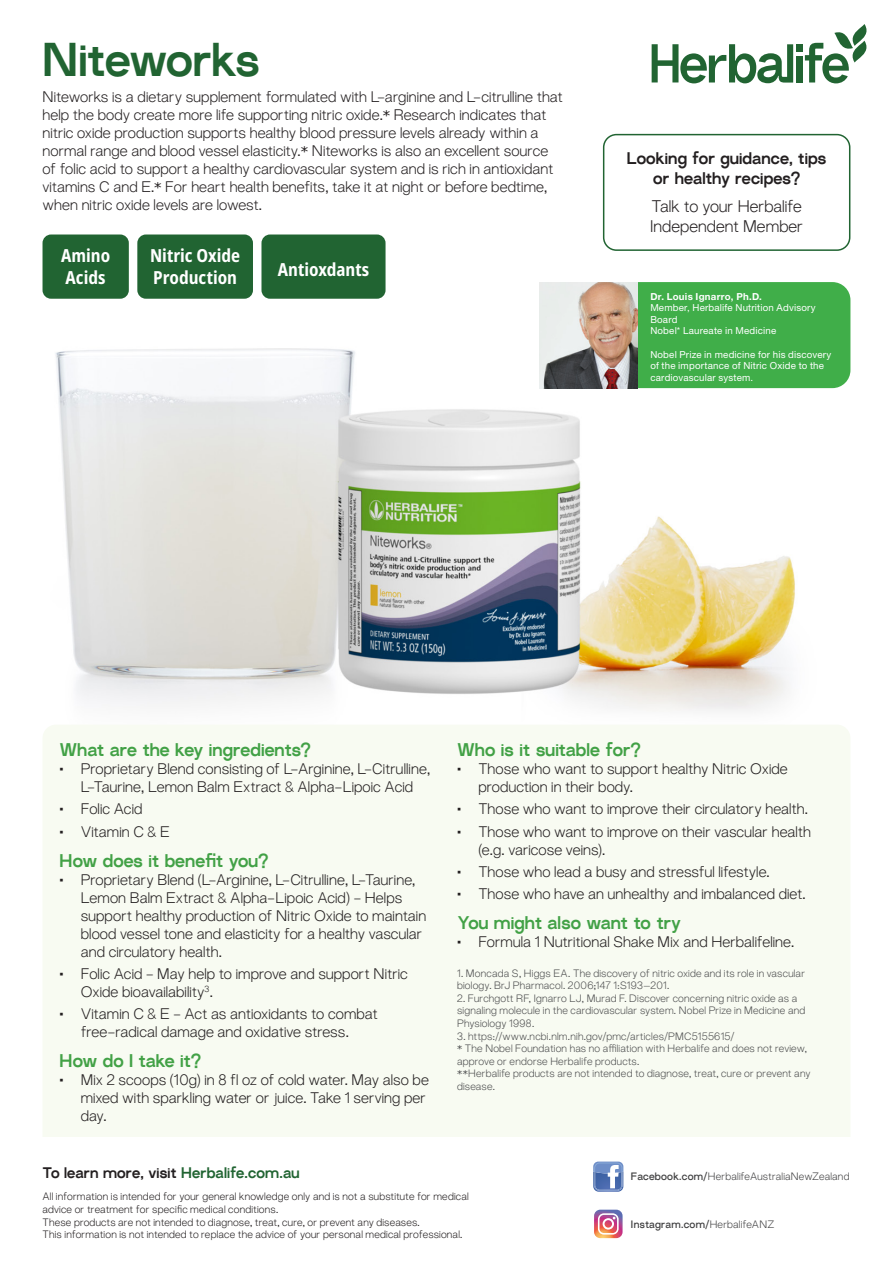
<style>
.page{position:relative;width:893px;height:1263px;background:#fff}
.page>*{position:absolute;margin:0;border:0;box-sizing:border-box;transform-origin:0 0}
.Product_Name{font:700 46.5px "Herbalife Natural";letter-spacing:-.025em;color:#216432}
.Subheading{font:700 18px "Herbalife Natural";letter-spacing:-.005em;color:#42a146}
.Box_Text{font:700 condensed 18px/21.6px "Noto Sans";color:#fff}
.t1{font:700 16.5px/19.8px "Herbalife Natural";letter-spacing:.005em;color:#231f20;text-align:center}
.t2{font:300 16.5px/19.8px "Herbalife Natural";color:#231f20}
.Body_Text{font:300 15px/18px "Herbalife Natural";color:#231f20}
.t3{font:700 15px "Herbalife Natural";color:#231f20}
.Product_Disclaimer{font:12px "Herbalife Natural";letter-spacing:.01em;color:#231f20}
.Fine_Print{font:300 10.5px/12.6px "Herbalife Natural";letter-spacing:.02em;color:#4b4c4d}
.t4{font:300 10.5px/12.6px "Herbalife Natural";letter-spacing:.015em;color:#231f20}
.t5{font:300 10.5px "Herbalife Natural";letter-spacing:.01em;color:#3e3e3f}
.t6{font:500 10.5px "Herbalife Natural";letter-spacing:.015em;color:#3e3e3f}
.t7{font:9.75px/11.7px "Helvetica Neue LTW1 G";letter-spacing:.02em;color:#fff}
.t8{font:700 9.75px "Helvetica Neue LTW1 G";letter-spacing:.03em;color:#fff}
.s1{color:#216432}
.s2{font-weight:500}
.s3{font-weight:300}
</style>
<div class="page">
<img style="left:42px;top:137px;width:809px;height:598px">
<div style="left:43px;top:234px;width:86px;height:65px;background:#216432;border-radius:9px"></div>
<div style="left:137px;top:234px;width:116px;height:65px;background:#216432;border-radius:9px"></div>
<div style="left:261px;top:234px;width:125px;height:65px;background:#216432;border-radius:9px"></div>
<div style="left:43px;top:725px;width:807px;height:447px;background:#f8fbf2;border-radius:14px"></div>
<div style="left:540px;top:282px;width:310px;height:106px;background:#40ae49;border-radius:18px"></div>
<img style="left:540px;top:282px;width:97px;height:106px">
<div style="left:0;top:1137px;width:893px;height:126px;background:#fff"></div>
<svg style="left:594px;top:1210px;width:29px;height:28px"></svg>
<svg style="left:593px;top:1161px;width:30px;height:31px"></svg>
<div style="left:796px;top:45px;width:6px;height:7px;background:#216432"></div>
<div style="left:796px;top:56px;width:6px;height:26px;background:#216432"></div>
<svg style="left:805px;top:24px;width:62px;height:59px"></svg>
<svg style="left:652px;top:44px;width:141px;height:39px"></svg>
<div style="left:603px;top:134px;width:247px;height:117px;border:2px solid #216432;border-radius:13px"></div>
<p class="Product_Name" style="left:43px;top:32px;width:219px">Niteworks</p>
<p class="Body_Text" style="left:43px;top:88px;width:522px">Niteworks is a dietary supplement formulated with L-arginine and L-citrulline that help the body create more life supporting nitric oxide.* Research indicates that nitric oxide production supports healthy blood pressure levels already within a normal range and blood vessel elasticity.* Niteworks is also an excellent source of folic acid to support a healthy cardiovascular system and is rich in antioxidant vitamins C and E.* For heart health benefits, take it at night or before bedtime, when nitric oxide levels are lowest.</p>
<p class="Box_Text" style="left:61px;top:245px;width:51px">Amino<br>Acids</p>
<p class="Box_Text" style="left:150px;top:245px;width:92px">Nitric Oxide<br>Production</p>
<p class="Box_Text" style="left:278px;top:259px;width:93px">Antioxdants</p>
<p class="t1" style="left:627px;top:149px;width:202px">Looking for guidance, tips or healthy recipes?</p>
<p class="t2" style="left:650px;top:197px;width:155px">Talk to your Herbalife<br>Independent Member</p>
<p class="t8" style="left:650px;top:290px;width:113px">Dr. Louis Ignarro, Ph.D.</p>
<p class="t7" style="left:650px;top:302px;width:167px">Member, Herbalife Nutrition Advisory<br>Board</p>
<p class="t7" style="left:650px;top:325px;width:127px">Nobel* Laureate in Medicine</p>
<p class="t7" style="left:650px;top:348px;width:183px">Nobel Prize in medicine for his discovery of the importance of Nitric Oxide to the cardiovascular system.</p>
<p class="Subheading" style="left:60px;top:739px;width:253px">What are the key ingredients?</p>
<p class="Body_Text" style="left:60px;top:760px;width:372px;text-align:center">• Proprietary Blend consisting of L-Arginine, L-Citrulline,<br>L-Taurine, Lemon Balm Extract &amp; Alpha-Lipoic Acid</p>
<p class="Body_Text" style="left:60px;top:800px;width:84px">• Folic Acid</p>
<p class="Body_Text" style="left:60px;top:822px;width:112px">• Vitamin C &amp; E</p>
<p class="Subheading" style="left:60px;top:850px;width:211px">How does it benefit you?</p>
<p class="Body_Text" style="left:81px;top:870px;width:347px;text-indent:-21px">• Proprietary Blend (L-Arginine, L-Citrulline, L-Taurine, Lemon Balm Extract &amp; Alpha-Lipoic Acid) - Helps support healthy production of Nitric Oxide to maintain blood vessel tone and elasticity for a healthy vascular and circulatory health.</p>
<p class="Body_Text" style="left:81px;top:965px;width:329px;text-indent:-21px">• Folic Acid - May help to improve and support Nitric<br>Oxide bioavailability<sup>3</sup>.</p>
<p class="Body_Text" style="left:60px;top:1005px;width:320px;text-align:center">• Vitamin C &amp; E - Act as antioxidants to combat free-radical damage and oxidative stress.</p>
<p class="Subheading" style="left:60px;top:1050px;width:143px">How do I take it?</p>
<p class="Body_Text" style="left:81px;top:1071px;width:350px;text-indent:-21px">• Mix 2 scoops (10g) in 8 fl oz of cold water. May also be mixed with sparkling water or juice. Take 1 serving per day.</p>
<p class="t3" style="left:43px;top:1164px;width:259px">To learn more, visit <span class="s1">Herbalife.com.au</span></p>
<p class="Subheading" style="left:457px;top:739px;width:185px">Who is it suitable for?</p>
<p class="Body_Text" style="left:478px;top:760px;width:311px;text-indent:-21px">• Those who want to support healthy Nitric Oxide production in their body.</p>
<p class="Body_Text" style="left:457px;top:800px;width:352px">• Those who want to improve their circulatory health.</p>
<p class="Body_Text" style="left:478px;top:822px;width:334px;text-indent:-21px">• Those who want to improve on their vascular health (e.g. varicose veins).</p>
<p class="Body_Text" style="left:457px;top:862px;width:314px">• Those who lead a busy and stressful lifestyle.</p>
<p class="Body_Text" style="left:457px;top:885px;width:350px">• Those who have an unhealthy and imbalanced diet.</p>
<p class="Subheading" style="left:457px;top:912px;width:226px">You might also want to try</p>
<p class="Body_Text" style="left:457px;top:933px;width:339px">• Formula 1 Nutritional Shake Mix and Herbalifeline.</p>
<p class="Fine_Print" style="left:457px;top:967px;width:350px">1. Moncada S, Higgs EA. The discovery of nitric oxide and its role in vascular biology. BrJ Pharmacol. 2006;147 1:S193–201.</p>
<p class="Fine_Print" style="left:457px;top:992px;width:350px">2. Furchgott RF, Ignarro LJ, Murad F. Discover concerning nitric oxide as a signaling molecule in the cardiovascular system. Nobel Prize in Medicine and<br>Physiology 1998.</p>
<p class="Fine_Print" style="left:457px;top:1030px;width:279px">3. https://www.ncbi.nlm.nih.gov/pmc/articles/PMC5155615/</p>
<p class="Fine_Print" style="left:457px;top:1042px;width:351px">* The Nobel Foundation has no affiliation with Herbalife and does not review, approve or endorse Herbalife products.</p>
<p class="Fine_Print" style="left:457px;top:1067px;width:355px">**Herbalife products are not intended to diagnose, treat, cure or prevent any disease.</p>
<p class="Product_Disclaimer" style="left:468px;top:1065px;width:341px">Always read the label - use only as directed. Vitamins can only</p>
<p class="t5" style="left:631px;top:1171px;width:220px"><span class="s2">Facebook.com/</span>HerbalifeAustraliaNewZealand</p>
<p class="t4" style="left:43px;top:1190px;width:428px">All information is intended for your general knowledge only and is not a substitute for medical advice or treatment for specific medical conditions.<br>These products are not intended to diagnose, treat, cure, or prevent any diseases.<br>This information is not intended to replace the advice of your personal medical professional.</p>
<p class="t6" style="left:631px;top:1218px;width:145px">Instagram.com/<span class="s3">HerbalifeANZ</span></p>
</div>
